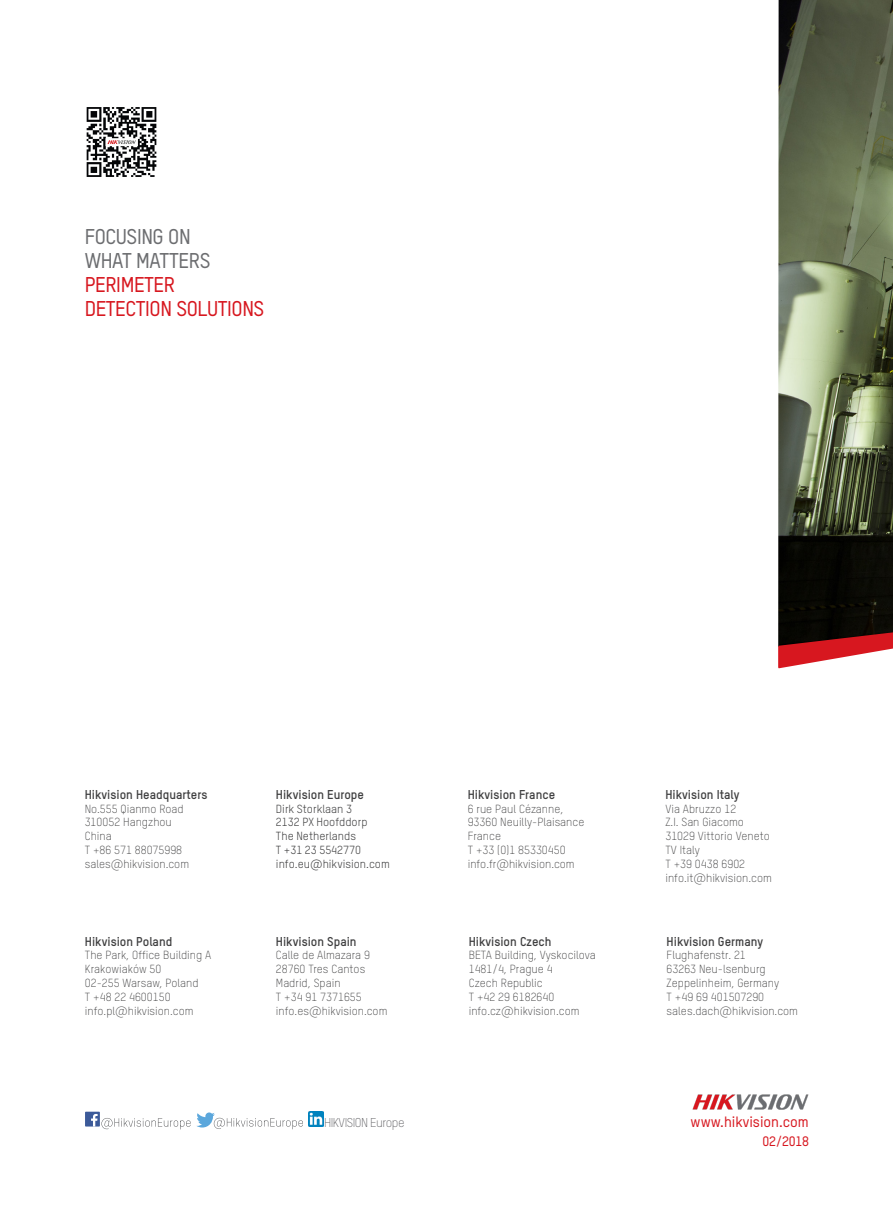
<style>
.page{position:relative;width:893px;height:1212px;background:#fff}
.page>*{position:absolute;margin:0;border:0;box-sizing:border-box;transform-origin:0 0}
.t1{font:500 21px "TSTARPRO";letter-spacing:-.02em;color:#d7171f}
.t2{font:500 21px "TSTARPRO";letter-spacing:-.02em;color:#6c6d70}
.Specs_Body{font:500 14.7px "TSTARPRO";color:#d7171f}
.t3{font:500 13.5px "TSTARPRO";letter-spacing:-.02em;color:#d7171f}
.Specs_Body-2{font:700 12.6px "TSTARPRO";color:#3e3e3f}
.t4{font:300 12.6px "TSTARPRO";letter-spacing:-.04em;color:#636366}
.Specs_Body-3{font:300 11.55px/13.8px "TSTARPRO";color:#3e3e3f}
.Specs_Body-4{font:11.55px "TSTARPRO";color:#3e3e3f}
</style>
<div class="page">
<img style="left:778px;top:0;width:115px;height:599px">
<svg style="left:778px;top:599px;width:115px;height:69px;background:#642e2e"></svg>
<div style="left:85px;top:1112px;width:15px;height:14px;background:#3c5a99"></div>
<img style="left:308px;top:1112px;width:15px;height:14px">
<svg style="left:91px;top:1112px;width:212px;height:17px"></svg>
<img style="left:692px;top:1094px;width:117px;height:16px">
<img style="left:86px;top:107px;width:71px;height:70px">
<p class="t2" style="left:85px;top:223px;width:108px">FOCUSING ON</p>
<p class="t2" style="left:85px;top:247px;width:127px">WHAT MATTERS</p>
<p class="t1" style="left:85px;top:271px;width:92px">PERIMETER</p>
<p class="t1" style="left:85px;top:295px;width:181px">DETECTION SOLUTIONS</p>
<p class="Specs_Body-2" style="left:85px;top:785px;width:124px">Hikvision Headquarters</p>
<p class="Specs_Body-3" style="left:85px;top:801px;width:100px">No.555 Qianmo Road</p>
<p class="Specs_Body-3" style="left:85px;top:815px;width:89px">310052 Hangzhou</p>
<p class="Specs_Body-3" style="left:85px;top:829px;width:29px">China</p>
<p class="Specs_Body-3" style="left:85px;top:843px;width:99px">T +86 571 88075998</p>
<p class="Specs_Body-3" style="left:85px;top:856px;width:106px">sales@hikvision.com</p>
<p class="Specs_Body-2" style="left:85px;top:932px;width:89px">Hikvision Poland</p>
<p class="Specs_Body-3" style="left:85px;top:948px;width:128px">The Park, Office Building A</p>
<p class="Specs_Body-3" style="left:85px;top:962px;width:78px">Krakowiaków 50</p>
<p class="Specs_Body-3" style="left:85px;top:976px;width:115px">02-255 Warsaw, Poland</p>
<p class="Specs_Body-3" style="left:85px;top:989px;width:87px">T +48 22 4600150</p>
<p class="Specs_Body-3" style="left:85px;top:1003px;width:110px">info.pl@hikvision.com</p>
<p class="Specs_Body-2" style="left:276px;top:785px;width:90px">Hikvision Europe</p>
<p class="Specs_Body-4" style="left:276px;top:801px;width:78px">Dirk Storklaan 3</p>
<p class="Specs_Body-4" style="left:276px;top:815px;width:93px">2132 PX Hoofddorp</p>
<p class="Specs_Body-4" style="left:276px;top:828px;width:82px">The Netherlands</p>
<p class="Specs_Body-4" style="left:276px;top:842px;width:87px">T +31 23 5542770</p>
<p class="Specs_Body-4" style="left:276px;top:856px;width:115px">info.eu@hikvision.com</p>
<p class="Specs_Body-2" style="left:276px;top:932px;width:82px">Hikvision Spain</p>
<p class="Specs_Body-3" style="left:276px;top:948px;width:96px">Calle de Almazara 9</p>
<p class="Specs_Body-3" style="left:276px;top:962px;width:91px">28760 Tres Cantos</p>
<p class="Specs_Body-3" style="left:276px;top:976px;width:66px">Madrid, Spain</p>
<p class="Specs_Body-3" style="left:276px;top:989px;width:87px">T +34 91 7371655</p>
<p class="Specs_Body-3" style="left:276px;top:1003px;width:113px">info.es@hikvision.com</p>
<p class="t4" style="left:324px;top:1114px;width:82px">HIKVISION Europe</p>
<p class="Specs_Body-2" style="left:468px;top:785px;width:89px">Hikvision France</p>
<p class="Specs_Body-3" style="left:468px;top:801px;width:97px">6 rue Paul Cézanne,</p>
<p class="Specs_Body-3" style="left:468px;top:815px;width:118px">93360 Neuilly-Plaisance</p>
<p class="Specs_Body-3" style="left:468px;top:829px;width:35px">France</p>
<p class="Specs_Body-3" style="left:468px;top:843px;width:99px">T +33 (0)1 85330450</p>
<p class="Specs_Body-3" style="left:468px;top:856px;width:109px">info.fr@hikvision.com</p>
<p class="Specs_Body-2" style="left:469px;top:932px;width:84px">Hikvision Czech</p>
<p class="Specs_Body-3" style="left:469px;top:948px;width:129px">BETA Building, Vyskocilova</p>
<p class="Specs_Body-3" style="left:469px;top:962px;width:85px">1481/4, Prague 4</p>
<p class="Specs_Body-3" style="left:469px;top:976px;width:75px">Czech Republic</p>
<p class="Specs_Body-3" style="left:469px;top:989px;width:87px">T +42 29 6182640</p>
<p class="Specs_Body-3" style="left:469px;top:1003px;width:112px">info.cz@hikvision.com</p>
<p class="Specs_Body-2" style="left:665px;top:785px;width:76px">Hikvision Italy</p>
<p class="Specs_Body-3" style="left:665px;top:801px;width:72px">Via Abruzzo 12</p>
<p class="Specs_Body-3" style="left:665px;top:815px;width:80px">Z.I. San Giacomo</p>
<p class="Specs_Body-3" style="left:665px;top:829px;width:106px">31029 Vittorio Veneto<br>TV Italy</p>
<p class="Specs_Body-3" style="left:665px;top:856px;width:81px">T +39 0438 6902</p>
<p class="Specs_Body-3" style="left:665px;top:870px;width:108px">info.it@hikvision.com</p>
<p class="Specs_Body-2" style="left:667px;top:932px;width:98px">Hikvision Germany</p>
<p class="Specs_Body-3" style="left:667px;top:948px;width:81px">Flughafenstr. 21</p>
<p class="Specs_Body-3" style="left:667px;top:962px;width:101px">63263 Neu-lsenburg</p>
<p class="Specs_Body-3" style="left:667px;top:976px;width:114px">Zeppelinheim, Germany</p>
<p class="Specs_Body-3" style="left:667px;top:989px;width:99px">T +49 69 401507290</p>
<p class="Specs_Body-3" style="left:667px;top:1003px;width:133px">sales.dach@hikvision.com</p>
<p class="Specs_Body" style="left:691px;top:1111px;width:120px">www.hikvision.com</p>
<p class="t3" style="left:763px;top:1132px;width:48px">02/2018</p>
</div>
